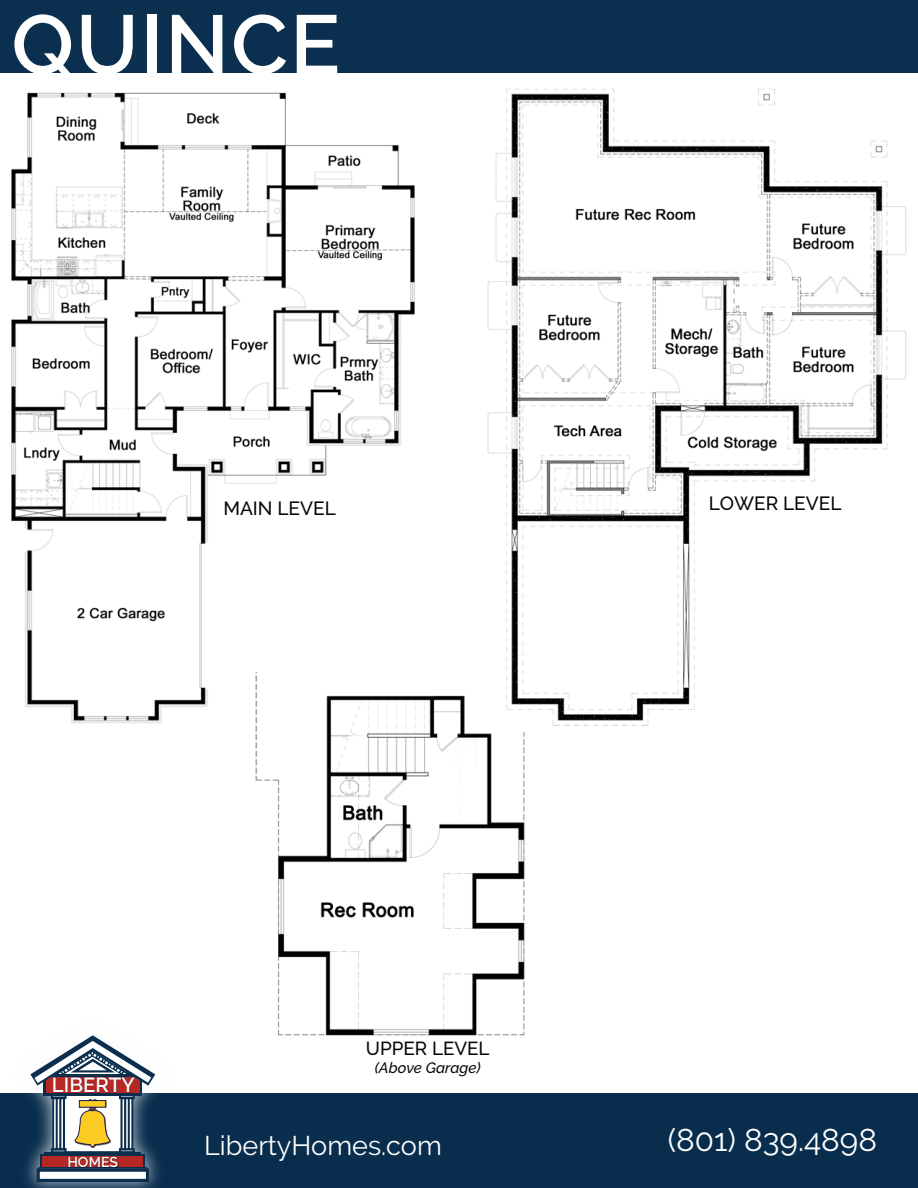
<style>
.page{position:relative;width:918px;height:1188px;background:#fff}
.page>*{position:absolute;margin:0;border:0;box-sizing:border-box;transform-origin:0 0}
.t1{font:600 83.1px "Raleway";letter-spacing:.025em;color:#fff}
.t2{font:31.5px "Raleway";color:#fff}
.t3{font:27px "Raleway";color:#fff}
.t4{font:600 20.4px "Raleway";color:#fff}
.t5{font:500 19.05px "Raleway";color:#050605}
.t6{font:500 18.75px "Raleway";color:#050605}
.t7{font:italic 500 15px "Raleway";color:#050605}
.t8{font:600 14.25px "Raleway";color:#fff}
</style>
<div class="page">
<img style="left:11px;top:92px;width:404px;height:631px">
<img style="left:224px;top:673px;width:301px;height:363px">
<img style="left:483px;top:88px;width:424px;height:644px">
<div style="left:0;top:0;width:918px;height:72px;background:#0b2f4e"></div>
<div style="left:0;top:1094px;width:918px;height:94px;background:#082d4d"></div>
<img style="left:7px;top:1074px;width:172px;height:114px">
<svg style="left:41px;top:1155px;width:104px;height:11px"></svg>
<div style="left:38px;top:1170px;width:109px;height:10px;background:#fff"></div>
<div style="left:37px;top:1169px;width:112px;height:13px;border:3px solid #092e4e"></div>
<svg style="left:37px;top:1166px;width:112px;height:3px"></svg>
<div style="left:43px;top:1156px;width:100px;height:11px;background:#b62824"></div>
<hr style="left:45px;top:1152px;width:96px;height:3px;background:#092e4e">
<div style="left:43px;top:1074px;width:99px;height:22px;background:#092e4e"></div>
<div style="left:46px;top:1077px;width:94px;height:16px;background:#b62824"></div>
<svg style="left:51px;top:1098px;width:84px;height:54px;background:#b8b69d"></svg>
<svg style="left:30px;top:1035px;width:125px;height:51px"></svg>
<img style="left:51px;top:1074px;width:85px;height:24px">
<img style="left:67px;top:1155px;width:52px;height:16px">
<h1 class="t1" style="left:12px;top:-3px;width:330px">QUINCE</h1>
<p class="t5" style="left:223px;top:497px;width:114px">MAIN LEVEL</p>
<p class="t4" style="left:52px;top:1073px;width:84px">LIBERTY</p>
<p class="t6" style="left:366px;top:1038px;width:125px">UPPER LEVEL</p>
<p class="t7" style="left:375px;top:1059px;width:108px">(Above Garage)</p>
<p class="t5" style="left:709px;top:493px;width:134px">LOWER LEVEL</p>
<p class="t8" style="left:67px;top:1154px;width:52px">HOMES</p>
<h3 class="t3" style="left:204px;top:1130px;width:239px">LibertyHomes.com</h3>
<h2 class="t2" style="left:668px;top:1121px;width:211px">(801) 839.4898</h2>
</div>
